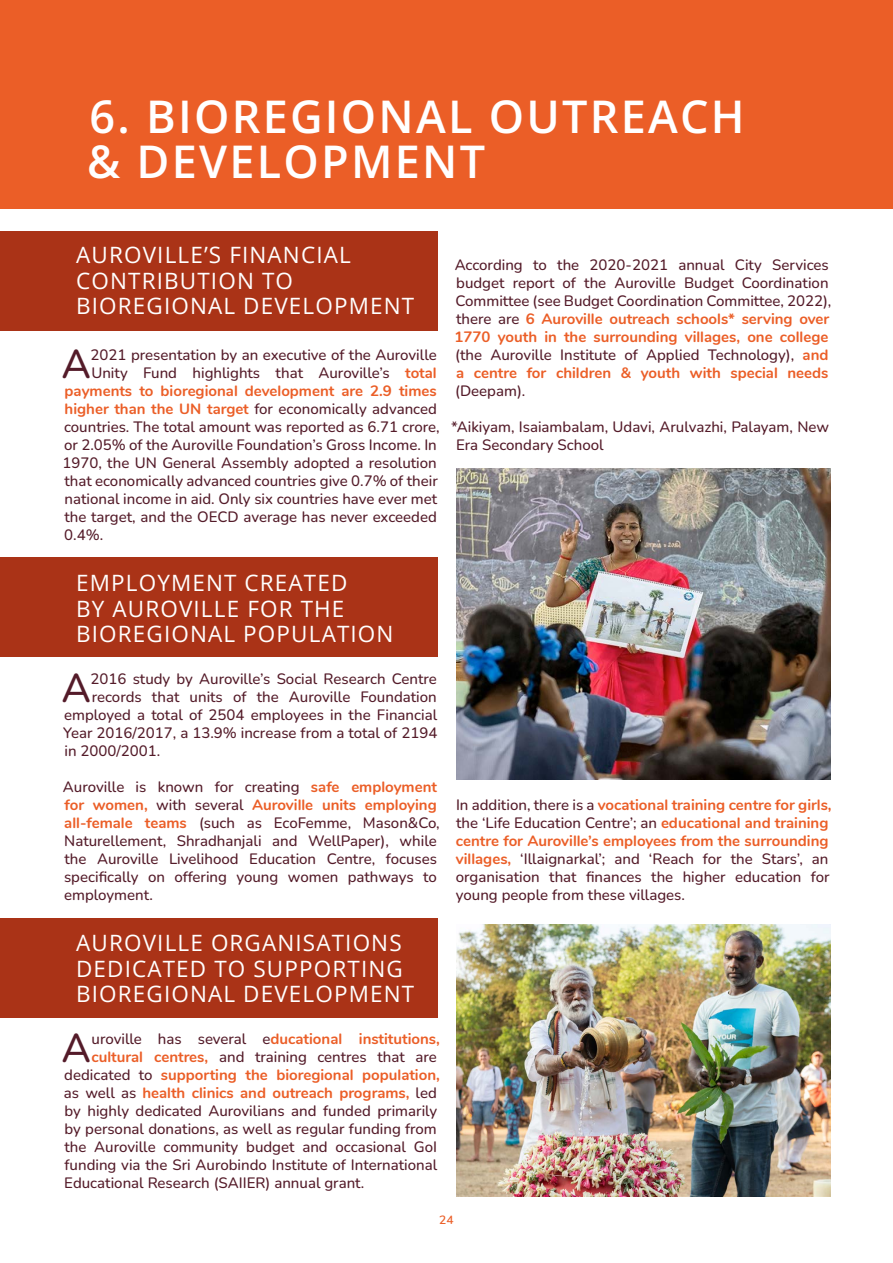
<style>
.page{position:relative;width:893px;height:1263px;background:#fff}
.page>*{position:absolute;margin:0;border:0;box-sizing:border-box;transform-origin:0 0}
.t1{font:600 45px/45px "Open Sans";letter-spacing:.05em;color:#fff}
.t2{font:500 40.35px "Nunito";color:#541b29}
.t3{font:22.5px/25.5px "Open Sans";letter-spacing:.05em;color:#fff}
.t4{font:500 15px/18px "Nunito";color:#541b29}
.t5{font:700 15px "Nunito";color:#eb5e27}
.t6{font:600 12px "Nunito";color:#eb5e27}
.s1{font-weight:700;color:#eb5e27}
.s2{font-weight:500;color:#541b29}
</style>
<div class="page">
<div style="left:0;top:0;width:893px;height:208px;background:#eb5e27"></div>
<div style="left:0;top:232px;width:437px;height:99px;background:#aa3317"></div>
<div style="left:0;top:558px;width:437px;height:99px;background:#aa3317"></div>
<div style="left:0;top:918px;width:437px;height:100px;background:#aa3317"></div>
<img style="left:457px;top:468px;width:373px;height:312px">
<img style="left:457px;top:924px;width:373px;height:272px">
<h1 class="t1" style="left:87px;top:93px;width:659px">6. BIOREGIONAL OUTREACH &amp; DEVELOPMENT</h1>
<h3 class="t3" style="left:76px;top:242px;width:339px">AUROVILLE’S FINANCIAL<br>CONTRIBUTION TO<br>BIOREGIONAL DEVELOPMENT</h3>
<h2 class="t2" style="left:62px;top:336px;width:31px">A</h2>
<p class="t4" style="left:91px;top:345px;width:348px">2021 presentation by an executive of the Auroville</p>
<p class="t4" style="left:91px;top:363px;width:347px">Unity Fund highlights that Auroville’s <span class="s1">total</span></p>
<p class="t5" style="left:65px;top:380px;width:374px">payments to bioregional development are 2.9 times</p>
<p class="t4" style="left:65px;top:399px;width:374px"><span class="s1">higher than the UN target</span> for economically advanced</p>
<p class="t4" style="left:64px;top:417px;width:377px">countries. The total amount was reported as 6.71 crore,</p>
<p class="t4" style="left:64px;top:435px;width:374px">or 2.05% of the Auroville Foundation’s Gross Income. In</p>
<p class="t4" style="left:62px;top:453px;width:376px">1970, the UN General Assembly adopted a resolution</p>
<p class="t4" style="left:64px;top:471px;width:375px">that economically advanced countries give 0.7% of their</p>
<p class="t4" style="left:64px;top:489px;width:374px">national income in aid. Only six countries have ever met</p>
<p class="t4" style="left:64px;top:507px;width:374px">the target, and the OECD average has never exceeded</p>
<p class="t4" style="left:64px;top:525px;width:40px">0.4%.</p>
<h3 class="t3" style="left:76px;top:570px;width:319px">EMPLOYMENT CREATED<br>BY AUROVILLE FOR THE<br>BIOREGIONAL POPULATION</h3>
<h2 class="t2" style="left:62px;top:660px;width:31px">A</h2>
<p class="t4" style="left:91px;top:669px;width:348px">2016 study by Auroville’s Social Research Centre</p>
<p class="t4" style="left:92px;top:687px;width:347px">records that units of the Auroville Foundation</p>
<p class="t4" style="left:64px;top:705px;width:375px">employed a total of 2504 employees in the Financial</p>
<p class="t4" style="left:63px;top:723px;width:376px">Year 2016/2017, a 13.9% increase from a total of 2194</p>
<p class="t4" style="left:64px;top:741px;width:97px">in 2000/2001.</p>
<p class="t4" style="left:63px;top:777px;width:378px">Auroville is known for creating <span class="s1">safe employment for women,</span> with several <span class="s1">Auroville units employing all-female teams</span> (such as EcoFemme, Mason&amp;Co, Naturellement, Shradhanjali and WellPaper), while the Auroville Livelihood Education Centre, focuses specifically on offering young women pathways to employment.</p>
<h3 class="t3" style="left:76px;top:930px;width:339px">AUROVILLE ORGANISATIONS<br>DEDICATED TO SUPPORTING<br>BIOREGIONAL DEVELOPMENT</h3>
<h2 class="t2" style="left:62px;top:1020px;width:31px">A</h2>
<p class="t5" style="left:92px;top:1028px;width:350px"><span class="s2">uroville has several e</span>ducational institutions,</p>
<p class="t4" style="left:91px;top:1047px;width:347px"><span class="s1">cultural centres,</span> and training centres that are</p>
<p class="t5" style="left:64px;top:1064px;width:377px"><span class="s2">dedicated to</span> supporting the bioregional population,</p>
<p class="t5" style="left:64px;top:1082px;width:374px"><span class="s2">as well as</span> health clinics and outreach programs, <span class="s2">led</span></p>
<p class="t4" style="left:64px;top:1101px;width:374px">by highly dedicated Aurovilians and funded primarily</p>
<p class="t4" style="left:64px;top:1119px;width:374px">by personal donations, as well as regular funding from</p>
<p class="t4" style="left:64px;top:1137px;width:374px">the Auroville community budget and occasional GoI</p>
<p class="t4" style="left:65px;top:1155px;width:374px">funding via the Sri Aurobindo Institute of International</p>
<p class="t4" style="left:64px;top:1173px;width:302px">Educational Research (SAIIER) annual grant.</p>
<p class="t4" style="left:455px;top:255px;width:378px">According to the 2020-2021 annual City Services budget report of the Auroville Budget Coordination Committee (see Budget Coordination Committee, 2022), there are <span class="s1">6 Auroville outreach schools* serving over 1770 youth in the surrounding villages, one college </span>(the Auroville Institute of Applied Technology), <span class="s1">and a centre for children &amp; youth with special needs</span></p>
<p class="t4" style="left:455px;top:381px;width:72px">(Deepam).</p>
<p class="t4" style="left:456px;top:417px;width:374px;text-indent:-5px">*Aikiyam, Isaiambalam, Udavi, Arulvazhi, Palayam, New<br>Era Secondary School</p>
<p class="t4" style="left:456px;top:795px;width:377px">In addition, there is a <span class="s1">vocational training centre for girls, </span>the ‘Life Education Centre’; an <span class="s1">educational and training centre for Auroville’s employees from the surrounding villages,</span> ‘Illaignarkal’; and ‘Reach for the Stars’, an organisation that finances the higher education for young people from these villages.</p>
<p class="t6" style="left:439px;top:1211px;width:16px">24</p>
</div>
